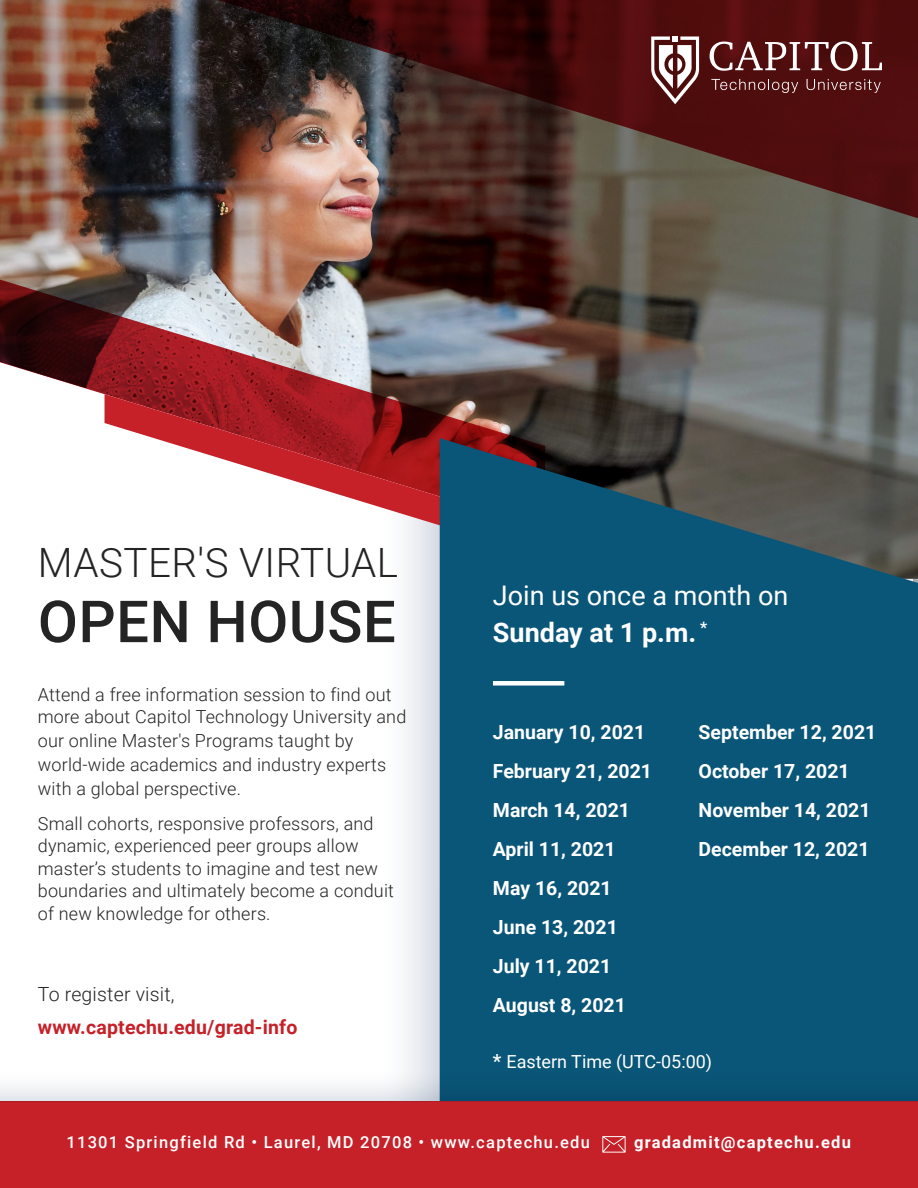
<style>
.page{position:relative;width:918px;height:1188px;background:#fff}
.page>*{position:absolute;margin:0;border:0;box-sizing:border-box;transform-origin:0 0}
.t1{font:500 58.05px "Roboto";letter-spacing:.01em;color:#242424}
.t2{font:300 40.35px "Roboto";letter-spacing:.01em;color:#242424}
.t3{font:27px/37.5px "Roboto";color:#fff}
.t4{font:700 19.5px/39px "Roboto";color:#fff}
.t5{font:700 19.5px "Roboto";letter-spacing:.01em;color:#c62129}
.t6{font:300 19.5px "Roboto";letter-spacing:.01em;color:#242424}
.t7{font:300 18px/23.5px "Roboto";letter-spacing:.01em;color:#242424}
.t8{font:18px "Roboto";color:#fff}
.t9{font:500 16.5px "Roboto";letter-spacing:.075em;color:#fff}
.t10{font:700 16.5px "Roboto";letter-spacing:.075em;color:#fff}
.s1{font-weight:700}
.s2{font-weight:500;font-size:19.5px}
</style>
<div class="page">
<svg style="left:405px;top:642px;width:35px;height:429px"></svg>
<img style="left:0;top:0;width:918px;height:579px">
<img style="left:0;top:275px;width:545px;height:254px">
<img style="left:174px;top:0;width:744px;height:222px">
<svg style="left:105px;top:394px;width:472px;height:173px"></svg>
<svg style="left:440px;top:438px;width:478px;height:633px;background:#1e5066"></svg>
<svg style="left:502px;top:479px;width:416px;height:592px;background:#0f5574"></svg>
<div style="left:0;top:1102px;width:918px;height:86px;background:#c62129"></div>
<svg style="left:0;top:1071px;width:918px;height:31px"></svg>
<svg style="left:651px;top:36px;width:48px;height:68px"></svg>
<svg style="left:710px;top:41px;width:172px;height:30px"></svg>
<svg style="left:711px;top:79px;width:87px;height:14px"></svg>
<svg style="left:807px;top:79px;width:74px;height:14px"></svg>
<svg style="left:602px;top:1136px;width:24px;height:17px"></svg>
<div style="left:493px;top:681px;width:71px;height:5px;background:#fff"></div>
<h2 class="t2" style="left:38px;top:534px;width:362px">MASTER'S VIRTUAL</h2>
<h1 class="t1" style="left:38px;top:581px;width:359px">OPEN HOUSE</h1>
<p class="t7" style="left:38px;top:682px;width:370px">Attend a free information session to find out more about Capitol Technology University and our online Master's Programs taught by world-wide academics and industry experts with a global perspective.</p>
<p class="t7" style="left:38px;top:811px;width:358px;line-height:22.5px">Small cohorts, responsive professors, and dynamic, experienced peer groups allow master’s students to imagine and test new boundaries and ultimately become a conduit of new knowledge for others.</p>
<p class="t6" style="left:38px;top:980px;width:138px">To register visit,</p>
<p class="t5" style="left:38px;top:1013px;width:261px">www.captechu.edu/grad-info</p>
<h3 class="t3" style="left:493px;top:575px;width:297px">Join us once a month on<br><span class="s1">Sunday at 1 p.m.</span> <sup>*</sup></h3>
<p class="t4" style="left:493px;top:712px;width:161px">January 10, 2021<br>February 21, 2021<br>March 14, 2021<br>April 11, 2021<br>May 16, 2021<br>June 13, 2021<br>July 11, 2021<br>August 8, 2021</p>
<p class="t4" style="left:699px;top:712px;width:179px">September 12, 2021<br>October 17, 2021<br>November 14, 2021<br>December 12, 2021</p>
<p class="t8" style="left:493px;top:1049px;width:221px"><span class="s2">*</span> Eastern Time (UTC-05:00)</p>
<p class="t9" style="left:67px;top:1131px;width:525px">11301 Springfield Rd • Laurel, MD 20708 • www.captechu.edu</p>
<p class="t10" style="left:634px;top:1131px;width:218px">gradadmit@captechu.edu</p>
</div>
